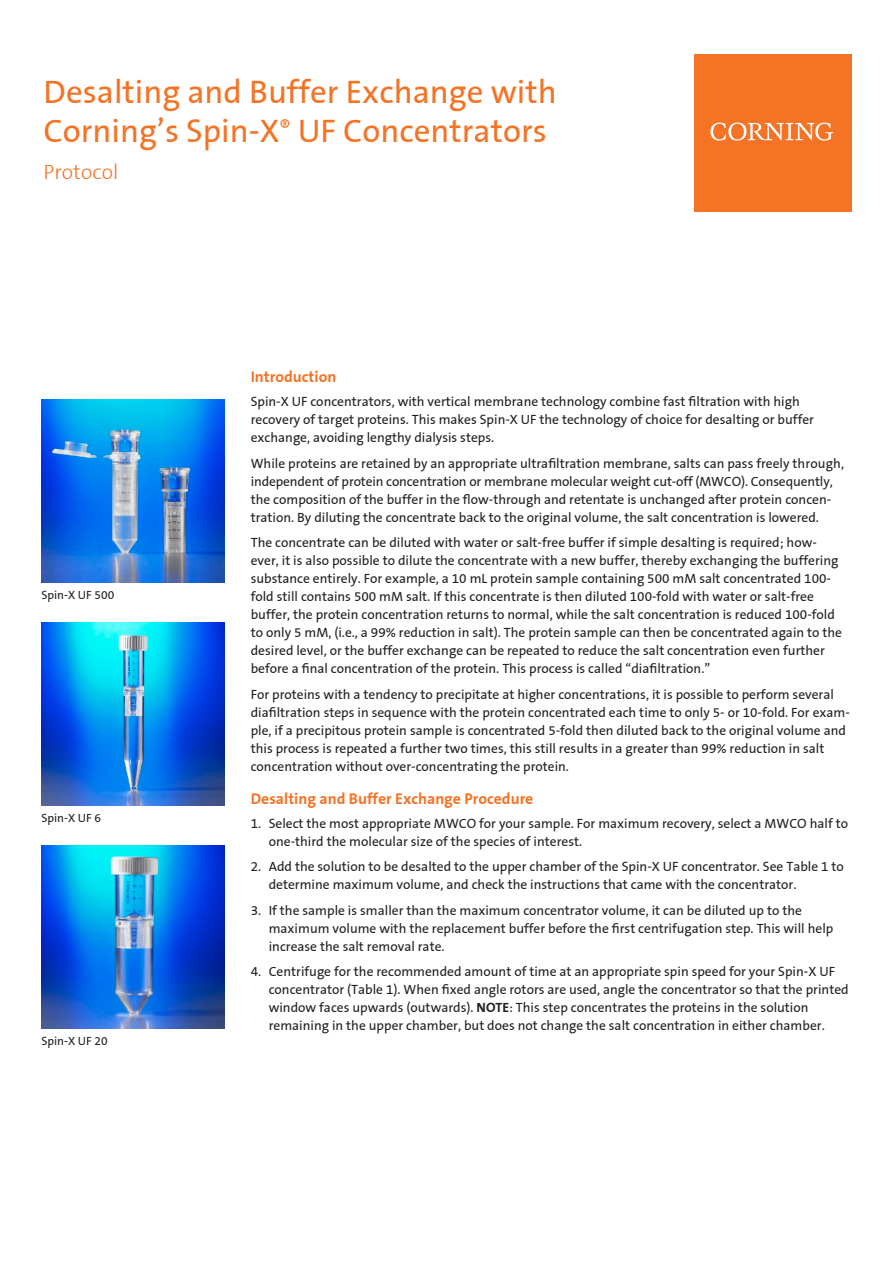
<style>
.page{position:relative;width:893px;height:1263px;background:#fff}
.page>*{position:absolute;margin:0;border:0;box-sizing:border-box;transform-origin:0 0}
.t1{font:33px/39px "Corning Sans";color:#f47325}
.Title_sub{font:300 21px "Corning Sans";color:#f47325}
.A_Head{font:700 15.75px "Corning Sans";color:#f47325}
.Body{font:13.5px/18px "Corning Sans";color:#231f20}
.Numlist{font:13.5px/18px "Corning Sans";color:#231f20}
.t2{font:12px "Corning Sans";color:#231f20}
.s1{font-weight:700}
</style>
<div class="page">
<div style="left:694px;top:54px;width:157px;height:157px;background:#f47325"></div>
<svg style="left:710px;top:123px;width:123px;height:18px"></svg>
<img style="left:41px;top:400px;width:183px;height:183px">
<img style="left:41px;top:622px;width:183px;height:183px">
<img style="left:41px;top:845px;width:183px;height:183px">
<p class="t1" style="left:44px;top:73px;width:514px">Desalting and Buffer Exchange with<br>Corning’s Spin-X<sup>®</sup> UF Concentrators</p>
<p class="Title_sub" style="left:44px;top:160px;width:76px">Protocol</p>
<p class="t2" style="left:41px;top:588px;width:74px">Spin-X UF 500</p>
<p class="t2" style="left:41px;top:811px;width:61px">Spin-X UF 6</p>
<p class="t2" style="left:41px;top:1033px;width:68px">Spin-X UF 20</p>
<p class="A_Head" style="left:251px;top:368px;width:87px">Introduction</p>
<p class="Body" style="left:251px;top:393px;width:565px">Spin-X UF concentrators, with vertical membrane technology combine fast filtration with high recovery of target proteins. This makes Spin-X UF the technology of choice for desalting or buffer exchange, avoiding lengthy dialysis steps.</p>
<p class="Body" style="left:251px;top:454px;width:595px">While proteins are retained by an appropriate ultrafiltration membrane, salts can pass freely through, independent of protein concentration or membrane molecular weight cut-off (MWCO). Consequently, the composition of the buffer in the flow-through and retentate is unchanged after protein concen&shy;tration. By diluting the concentrate back to the original volume, the salt concentration is lowered.</p>
<p class="Body" style="left:251px;top:534px;width:593px">The concentrate can be diluted with water or salt-free buffer if simple desalting is required; how&shy;ever, it is also possible to dilute the concentrate with a new buffer, thereby exchanging the buffering substance entirely. For example, a 10 mL protein sample containing 500 mM salt concentrated 100- fold still contains 500 mM salt. If this concentrate is then diluted 100-fold with water or salt-free buffer, the protein concentration returns to normal, while the salt concentration is reduced 100-fold to only 5 mM, (i.e., a 99% reduction in salt). The protein sample can then be concentrated again to the desired level, or the buffer exchange can be repeated to reduce the salt concentration even further before a final concentration of the protein. This process is called “diafiltration.”</p>
<p class="Body" style="left:251px;top:685px;width:601px">For proteins with a tendency to precipitate at higher concentrations, it is possible to perform several diafiltration steps in sequence with the protein concentrated each time to only 5- or 10-fold. For exam&shy;ple, if a precipitous protein sample is concentrated 5-fold then diluted back to the original volume and this process is repeated a further two times, this still results in a greater than 99% reduction in salt concentration without over-concentrating the protein.</p>
<p class="A_Head" style="left:251px;top:789px;width:284px">Desalting and Buffer Exchange Procedure</p>
<p class="Numlist" style="left:269px;top:814px;width:581px;text-indent:-18px">1. Select the most appropriate MWCO for your sample. For maximum recovery, select a MWCO half to one-third the molecular size of the species of interest.</p>
<p class="Numlist" style="left:269px;top:858px;width:577px;text-indent:-18px">2. Add the solution to be desalted to the upper chamber of the Spin-X UF concentrator. See Table 1 to determine maximum volume, and check the instructions that came with the concentrator.</p>
<p class="Numlist" style="left:269px;top:901px;width:566px;text-indent:-18px">3. If the sample is smaller than the maximum concentrator volume, it can be diluted up to the maximum volume with the replacement buffer before the first centrifugation step. This will help increase the salt removal rate.</p>
<p class="Numlist" style="left:269px;top:963px;width:581px;text-indent:-18px">4. Centrifuge for the recommended amount of time at an appropriate spin speed for your Spin-X UF concentrator (Table 1). When fixed angle rotors are used, angle the concentrator so that the printed window faces upwards (outwards). <span class="s1">NOTE</span>: This step concentrates the proteins in the solution remaining in the upper chamber, but does not change the salt concentration in either chamber.</p>
</div>
